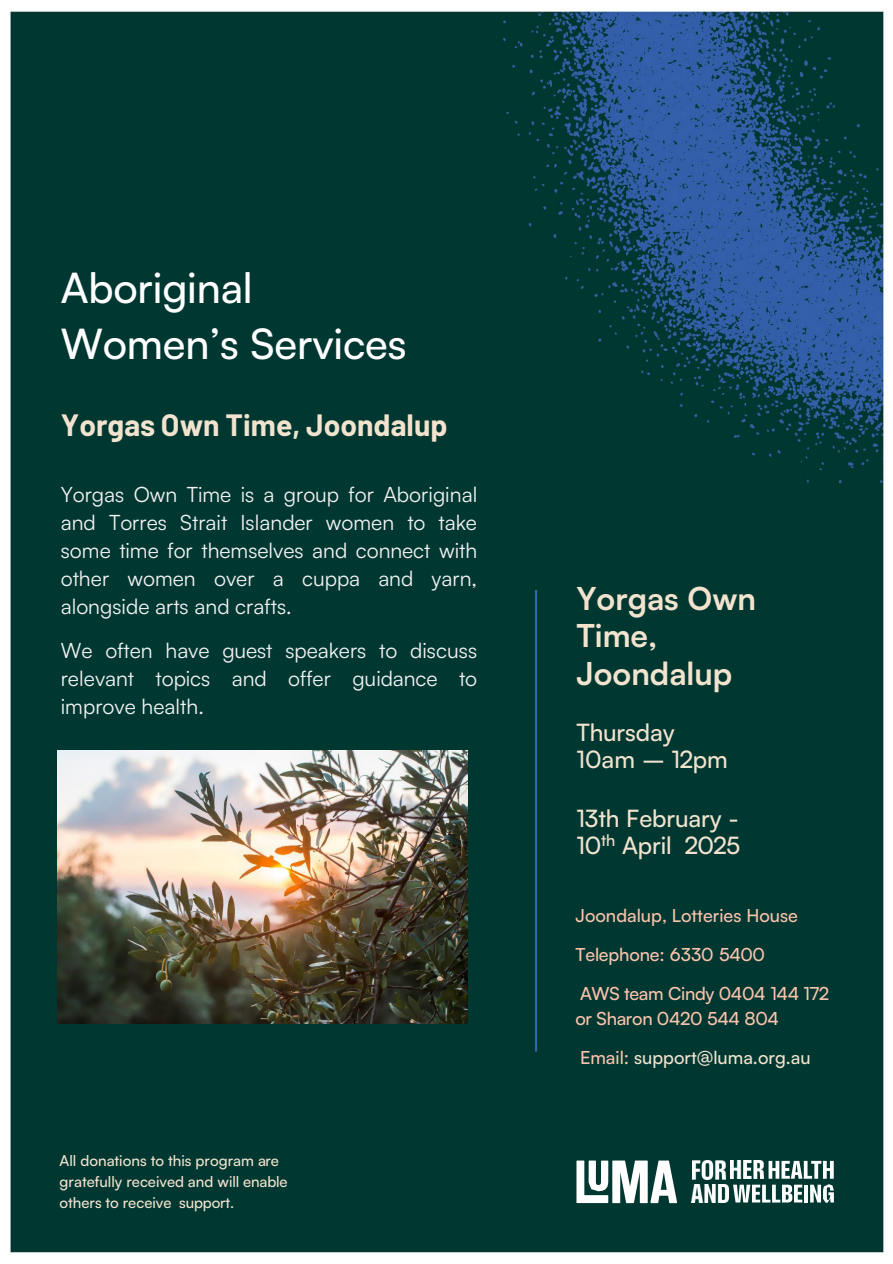
<style>
.page{position:relative;width:893px;height:1264px;background:#fff}
.page>*{position:absolute;margin:0;border:0;box-sizing:border-box;transform-origin:0 0}
.t1{font:500 42px/55.7px "Satoshi";letter-spacing:-.005em;color:#fff}
.t2{font:700 31.5px/37.8px "Satoshi";color:#f2e3ce}
.t3{font:700 30px "Barlow";color:#f2e3ce}
.t4{font:500 24px/27px "Satoshi";letter-spacing:-.01em;color:#f2e3ce}
.t5{font:21px/27.9px "Satoshi";color:#f2f2f2;text-align:justify}
.t6{font:500 18px/25.5px "Satoshi";letter-spacing:-.015em;color:#fbc3ac}
.t7{font:500 18px "Satoshi";color:#f2e3ce}
.t8{font:500 15px/21px "Satoshi";letter-spacing:-.005em;color:#f2e3ce}
.s1{color:#fbc3ac}
</style>
<div class="page">
<img style="left:10px;top:8px;width:876px;height:1245px">
<svg style="left:576px;top:1160px;width:101px;height:42px"></svg>
<img style="left:692px;top:1160px;width:33px;height:18px">
<img style="left:730px;top:1160px;width:3px;height:18px">
<img style="left:691px;top:1184px;width:37px;height:18px">
<svg style="left:733px;top:1160px;width:100px;height:42px"></svg>
<hr style="left:535px;top:590px;width:2px;height:461px;background:#3468a8">
<img style="left:57px;top:750px;width:410px;height:273px">
<h1 class="t1" style="left:61px;top:258px;width:347px">Aboriginal<br>Women’s Services</h1>
<p class="t3" style="left:61px;top:403px;width:388px">Yorgas Own Time, Joondalup</p>
<p class="t5" style="left:61px;top:479px;width:418px">Yorgas Own Time is a group for Aboriginal and Torres Strait Islander women to take some time for themselves and connect with other women over a cuppa and yarn, alongside arts and crafts.</p>
<p class="t5" style="left:61px;top:635px;width:418px">We often have guest speakers to discuss relevant topics and offer guidance to improve health.</p>
<p class="t8" style="left:59px;top:1149px;width:229px">All donations to this program are gratefully received and will enable others to receive support.</p>
<p class="t2" style="left:576px;top:577px;width:181px">Yorgas Own<br>Time,<br>Joondalup</p>
<p class="t4" style="left:576px;top:717px;width:153px">Thursday<br>10am – 12pm</p>
<p class="t4" style="left:576px;top:803px;width:165px">13th February -<br>10<sup>th</sup> April 2025</p>
<p class="t6" style="left:575px;top:901px;width:224px">Joondalup, Lotteries House</p>
<p class="t6" style="left:575px;top:940px;width:191px">Telephone: 6330 5400</p>
<p class="t6" style="left:575px;top:979px;width:255px">AWS team Cindy 0404 144 172 or Sharon 0420 544 804</p>
<p class="t7" style="left:580px;top:1045px;width:232px"><span class="s1">Email:</span> support@luma.org.au</p>
</div>
